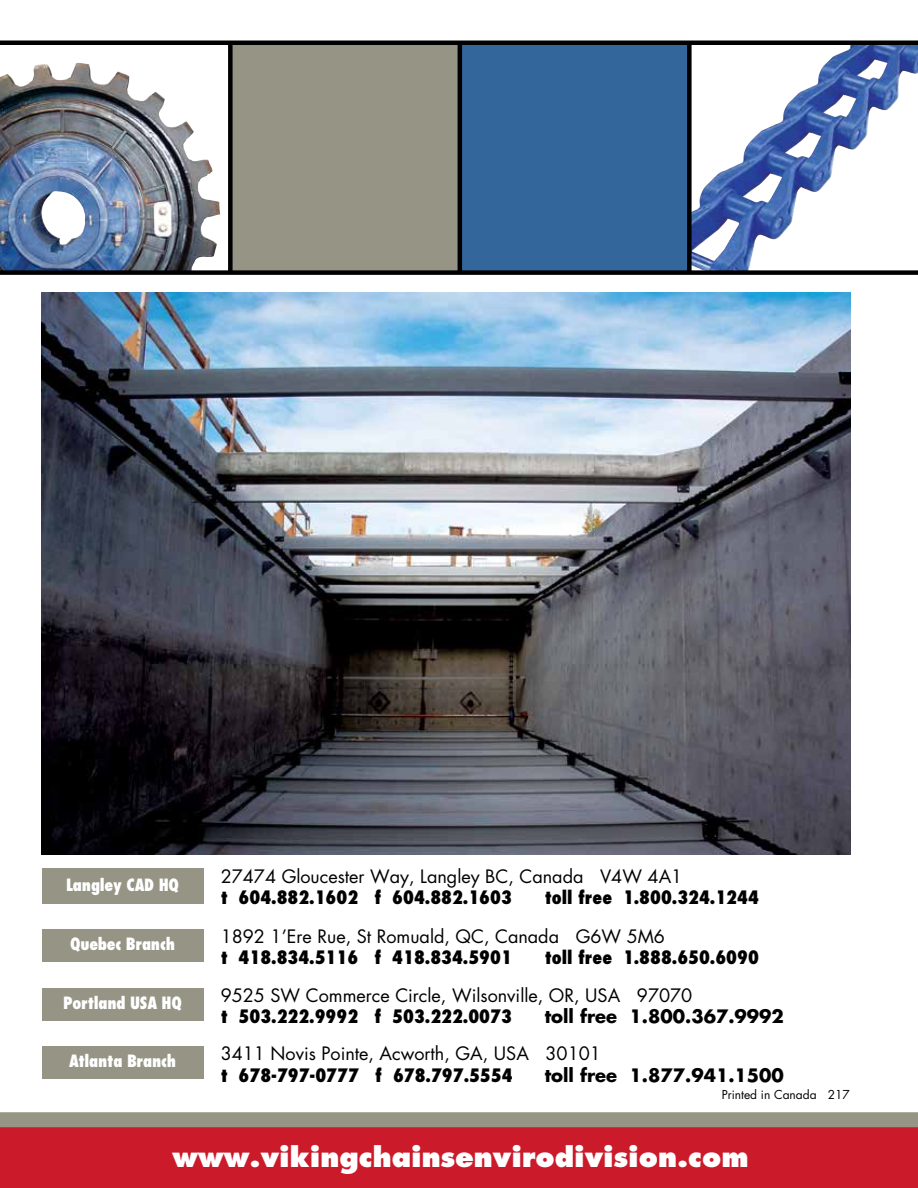
<style>
.page{position:relative;width:918px;height:1188px;background:#fff}
.page>*{position:absolute;margin:0;border:0;box-sizing:border-box;transform-origin:0 0}
.t1{font:800 27px "Futura";color:#fff}
.t2{font:18px "Futura";color:#000}
.t3{font:800 condensed 18px "Futura";color:#000}
.t4{font:700 18px "Futura";color:#000}
.t5{font:800 condensed 16.5px "Futura";letter-spacing:-.015em;color:#fff}
.t6{font:12px "Futura";color:#000}
</style>
<div class="page">
<img style="left:42px;top:292px;width:808px;height:563px">
<img style="left:0;top:63px;width:220px;height:207px">
<div style="left:231px;top:43px;width:229px;height:229px;background:#959485"></div>
<div style="left:460px;top:43px;width:230px;height:229px;background:#33669a"></div>
<img style="left:692px;top:45px;width:226px;height:225px">
<div style="left:0;top:40px;width:918px;height:5px;background:#000"></div>
<div style="left:228px;top:43px;width:5px;height:230px;background:#000"></div>
<hr style="left:458px;top:43px;width:4px;height:230px;background:#000">
<div style="left:687px;top:43px;width:5px;height:230px;background:#000"></div>
<div style="left:0;top:270px;width:918px;height:5px;background:#000"></div>
<div style="left:0;top:1123px;width:918px;height:65px;background:#cb1b2b"></div>
<div style="left:0;top:1112px;width:918px;height:15px;background:#959485"></div>
<div style="left:42px;top:869px;width:162px;height:35px;background:#959485"></div>
<div style="left:42px;top:929px;width:162px;height:33px;background:#959485"></div>
<div style="left:42px;top:988px;width:162px;height:32px;background:#959485"></div>
<div style="left:42px;top:1046px;width:162px;height:33px;background:#959485"></div>
<p class="t5" style="left:66px;top:874px;width:114px">Langley CAD HQ</p>
<p class="t5" style="left:70px;top:933px;width:106px">Quebec Branch</p>
<p class="t5" style="left:63px;top:992px;width:120px">Portland USA HQ</p>
<p class="t5" style="left:69px;top:1051px;width:109px">Atlanta Branch</p>
<p class="t2" style="left:221px;top:864px;width:463px">27474 Gloucester Way, Langley BC, Canada V4W 4A1</p>
<p class="t3" style="left:221px;top:885px;width:293px">t 604.882.1602 f 604.882.1603</p>
<p class="t3" style="left:545px;top:885px;width:216px">toll free 1.800.324.1244</p>
<p class="t2" style="left:221px;top:924px;width:446px">1892 1’Ere Rue, St Romuald, QC, Canada G6W 5M6</p>
<p class="t3" style="left:221px;top:946px;width:293px">t 418.834.5116 f 418.834.5901</p>
<p class="t3" style="left:545px;top:946px;width:216px">toll free 1.888.650.6090</p>
<p class="t2" style="left:221px;top:983px;width:473px">9525 SW Commerce Circle, Wilsonville, OR, USA 97070</p>
<p class="t3" style="left:221px;top:1005px;width:293px">t 503.222.9992 f 503.222.0073</p>
<p class="t4" style="left:545px;top:1004px;width:241px">toll free 1.800.367.9992</p>
<p class="t2" style="left:221px;top:1041px;width:382px">3411 Novis Pointe, Acworth, GA, USA 30101</p>
<p class="t3" style="left:221px;top:1063px;width:293px">t 678-797-0777 f 678.797.5554</p>
<p class="t4" style="left:545px;top:1062px;width:241px">toll free 1.877.941.1500</p>
<p class="t6" style="left:722px;top:1087px;width:130px">Printed in Canada 217</p>
<h1 class="t1" style="left:173px;top:1140px;width:578px">www.vikingchainsenvirodivision.com</h1>
</div>
